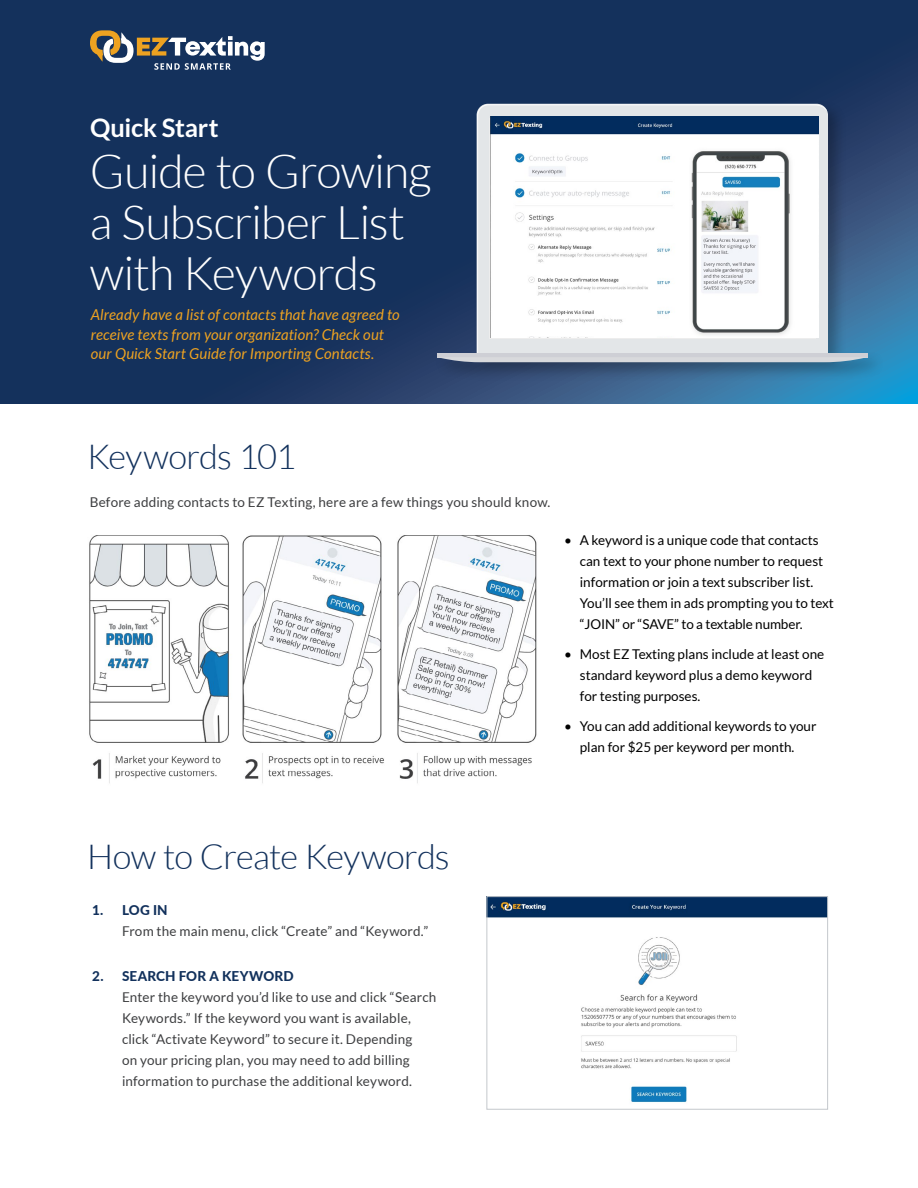
<style>
.page{position:relative;width:918px;height:1188px;background:#fff}
.page>*{position:absolute;margin:0;border:0;box-sizing:border-box;transform-origin:0 0}
.t1{font:300 46.5px/51px "Lato";letter-spacing:-.02em;color:#fff}
.t2{font:300 34.5px "Lato";letter-spacing:-.02em;color:#12315c}
.t3{font:700 25.5px "Lato";letter-spacing:-.01em;color:#fff}
.t4{font:italic 15px/19.5px "Lato";letter-spacing:.01em;color:#eda221}
.t5{font:13.5px/21px "Lato";color:#000}
.t6{font:13.5px/21px "Lato";letter-spacing:.01em;color:#3d3e40}
.t7{font:800 13.5px "Lato";letter-spacing:.01em;color:#12315c}
</style>
<div class="page">
<svg style="left:0;top:0;width:918px;height:404px;background:#173661"></svg>
<svg style="left:90px;top:30px;width:175px;height:40px"></svg>
<div style="left:434px;top:99px;width:452px;height:282px;background:#000;opacity:.27"></div>
<svg style="left:827px;top:104px;width:1px;height:13px"></svg>
<svg style="left:477px;top:104px;width:350px;height:250px;background:#dfe2e5"></svg>
<hr style="left:437px;top:354px;width:430px;height:3px;background:#cecfd5">
<svg style="left:437px;top:357px;width:430px;height:5px;background:#cdd1d6"></svg>
<img style="left:490px;top:117px;width:328px;height:220px">
<img style="left:488px;top:898px;width:338px;height:205px">
<div style="left:486px;top:896px;width:342px;height:214px;border:1px solid #c4c8cc"></div>
<img style="left:89px;top:535px;width:448px;height:248px">
<h3 class="t3" style="left:90px;top:113px;width:130px">Quick Start</h3>
<h1 class="t1" style="left:90px;top:146px;width:343px">Guide to Growing a Subscriber List with Keywords</h1>
<p class="t4" style="left:91px;top:306px;width:311px">Already have a list of contacts that have agreed to receive texts from your organization? Check out our Quick Start Guide for Importing Contacts.</p>
<h2 class="t2" style="left:87px;top:438px;width:211px">Keywords 101</h2>
<p class="t6" style="left:90px;top:491px;width:462px">Before adding contacts to EZ Texting, here are a few things you should know.</p>
<p class="t5" style="left:580px;top:530px;width:255px;text-indent:-16px">• A keyword is a unique code that contacts can text to your phone number to request information or join a text subscriber list.<br>You’ll see them in ads prompting you to text “JOIN” or “SAVE” to a textable number.</p>
<p class="t5" style="left:580px;top:644px;width:246px;text-indent:-16px">• Most EZ Texting plans include at least one standard keyword plus a demo keyword for testing purposes.</p>
<p class="t5" style="left:564px;top:716px;width:254px;text-align:center">• You can add additional keywords to your plan for $25 per keyword per month.</p>
<h2 class="t2" style="left:87px;top:838px;width:364px">How to Create Keywords</h2>
<p class="t7" style="left:92px;top:900px;width:77px">1. LOG IN</p>
<p class="t6" style="left:122px;top:920px;width:308px">From the main menu, click “Create” and “Keyword.”</p>
<p class="t7" style="left:92px;top:966px;width:203px">2. SEARCH FOR A KEYWORD</p>
<p class="t6" style="left:122px;top:986px;width:316px">Enter the keyword you’d like to use and click “Search Keywords.” If the keyword you want is available, click “Activate Keyword” to secure it. Depending<br>on your pricing plan, you may need to add billing information to purchase the additional keyword.</p>
</div>
